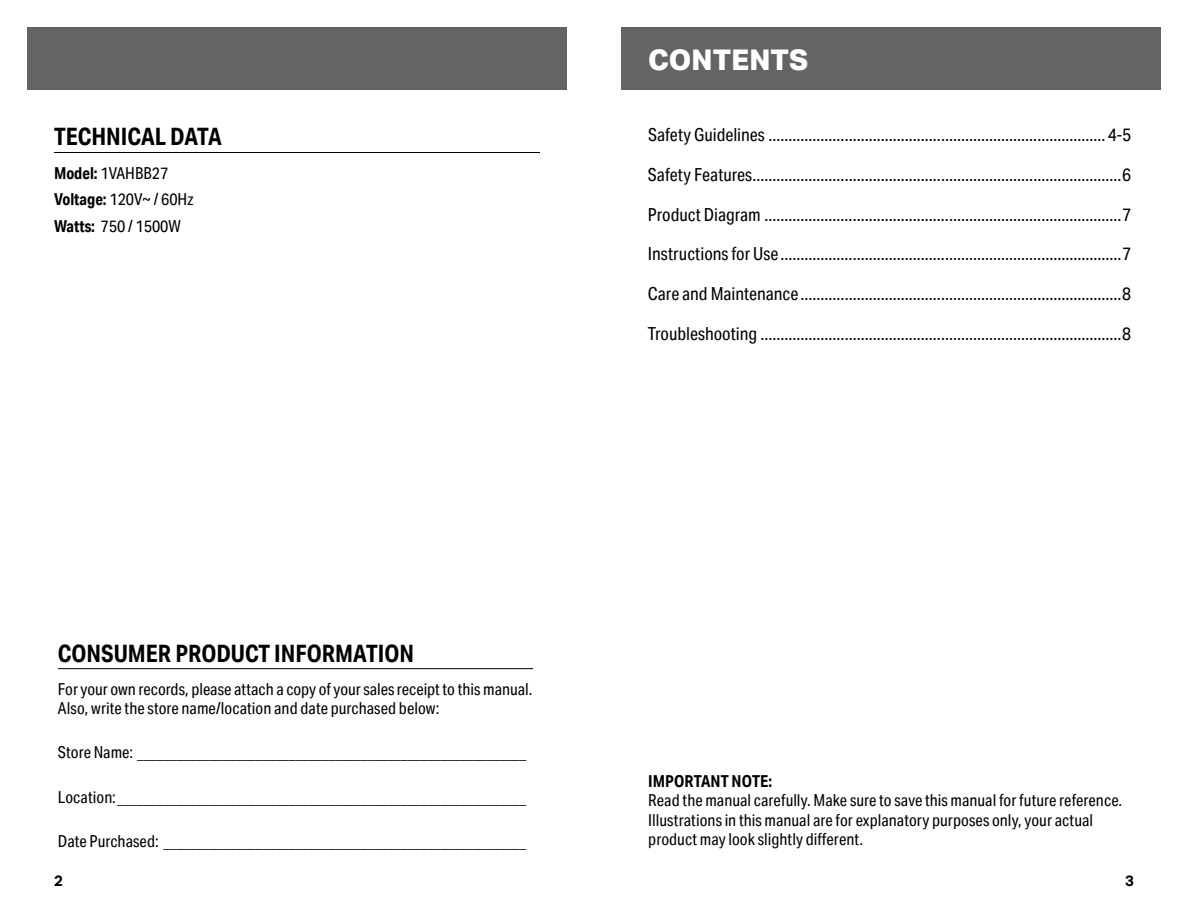
<style>
.page{position:relative;width:1188px;height:918px;background:#fff}
.page>*{position:absolute;margin:0;border:0;box-sizing:border-box;transform-origin:0 0}
.t1{font:800 28.5px "Aktiv Grotesk";letter-spacing:.005em;color:#fff}
.t2{font:700 24px "Aktiv Grotesk Cd";color:#000}
.t3{font:18px "Aktiv Grotesk Cd";color:#000}
.t4{font:16.5px/19.5px "Aktiv Grotesk Cd";color:#000}
.t5{font:700 16.5px "Aktiv Grotesk Cd";letter-spacing:.005em;color:#000}
.t6{font:700 15px "Aktiv Grotesk";color:#000}
.s1{font-weight:700}
</style>
<div class="page">
<div style="left:621px;top:27px;width:540px;height:63px;background:#636466"></div>
<div style="left:27px;top:27px;width:540px;height:63px;background:#636466"></div>
<hr style="left:58px;top:668px;width:475px;height:1px;background:#000">
<hr style="left:54px;top:152px;width:486px;height:1px;background:#000">
<h2 class="t2" style="left:54px;top:122px;width:169px">TECHNICAL DATA</h2>
<p class="t4" style="left:54px;top:159px;width:141px;line-height:26.5px"><span class="s1">Model:</span> 1VAHBB27<br><span class="s1">Voltage:</span> 120V~ / 60Hz<br><span class="s1">Watts:</span> 750 / 1500W</p>
<h1 class="t1" style="left:648px;top:43px;width:162px">CONTENTS</h1>
<p class="t3" style="left:648px;top:124px;width:485px">Safety Guidelines ....................................................................................4-5</p>
<p class="t3" style="left:648px;top:164px;width:485px">Safety Features............................................................................................6</p>
<p class="t3" style="left:648px;top:204px;width:485px">Product Diagram .........................................................................................7</p>
<p class="t3" style="left:648px;top:243px;width:485px">Instructions for Use .....................................................................................7</p>
<p class="t3" style="left:648px;top:283px;width:485px">Care and Maintenance ................................................................................8</p>
<p class="t3" style="left:648px;top:323px;width:485px">Troubleshooting ..........................................................................................8</p>
<h2 class="t2" style="left:58px;top:638px;width:358px">CONSUMER PRODUCT INFORMATION</h2>
<p class="t4" style="left:58px;top:679px;width:476px">For your own records, please attach a copy of your sales receipt to this manual.<br>Also, write the store name/location and date purchased below:</p>
<p class="t4" style="left:58px;top:743px;width:470px">Store Name: ___________________________________________________________</p>
<p class="t4" style="left:58px;top:787px;width:470px">Location:______________________________________________________________</p>
<p class="t4" style="left:58px;top:831px;width:470px">Date Purchased: _______________________________________________________</p>
<p class="t5" style="left:648px;top:771px;width:126px">IMPORTANT NOTE:</p>
<p class="t4" style="left:648px;top:790px;width:476px">Read the manual carefully. Make sure to save this manual for future reference.<br>Illustrations in this manual are for explanatory purposes only, your actual product may look slightly different.</p>
<p class="t6" style="left:54px;top:872px;width:10px">2</p>
<p class="t6" style="left:1125px;top:872px;width:10px">3</p>
</div>
